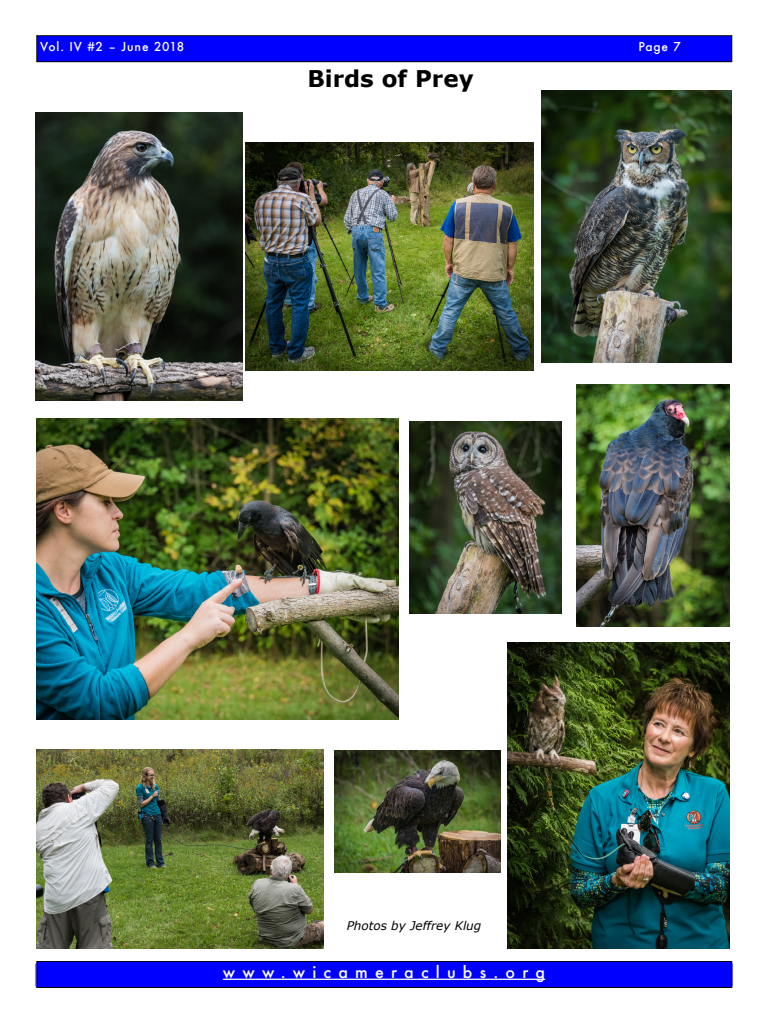
<style>
.page{position:relative;width:768px;height:1024px;background:#fff}
.page>*{position:absolute;margin:0;border:0;box-sizing:border-box;transform-origin:0 0}
.t1{font:700 23px "Verdana";color:#000}
.t2{font:500 16px "Futura";letter-spacing:.45em;color:#fff}
.t3{font:500 12px "Futura";letter-spacing:.07em;color:#fff}
.t4{font:italic 12px "Verdana";color:#000}
</style>
<div class="page">
<div style="left:37px;top:962px;width:695px;height:26px;background:#00f"></div>
<div style="left:36px;top:961px;width:696px;height:27px;border:1px solid #000"></div>
<hr style="left:223px;top:979px;width:322px;height:1px;background:#fff">
<div style="left:37px;top:36px;width:695px;height:26px;background:#00f"></div>
<div style="left:36px;top:35px;width:696px;height:27px;border:1px solid #000"></div>
<img style="left:541px;top:90px;width:190px;height:272px">
<img style="left:246px;top:142px;width:287px;height:229px">
<img style="left:577px;top:384px;width:152px;height:242px">
<img style="left:507px;top:643px;width:222px;height:305px">
<img style="left:36px;top:419px;width:363px;height:301px">
<img style="left:409px;top:422px;width:153px;height:191px">
<img style="left:36px;top:749px;width:288px;height:199px">
<img style="left:36px;top:113px;width:207px;height:287px">
<img style="left:334px;top:750px;width:166px;height:122px">
<p class="t3" style="left:40px;top:38px;width:146px">Vol. IV #2 – June 2018</p>
<p class="t3" style="left:639px;top:38px;width:44px">Page 7</p>
<h1 class="t1" style="left:307px;top:64px;width:168px">Birds of Prey</h1>
<p class="t4" style="left:347px;top:918px;width:136px">Photos by Jeffrey Klug</p>
<h2 class="t2" style="left:223px;top:961px;width:324px">www.wicameraclubs.org</h2>
</div>
